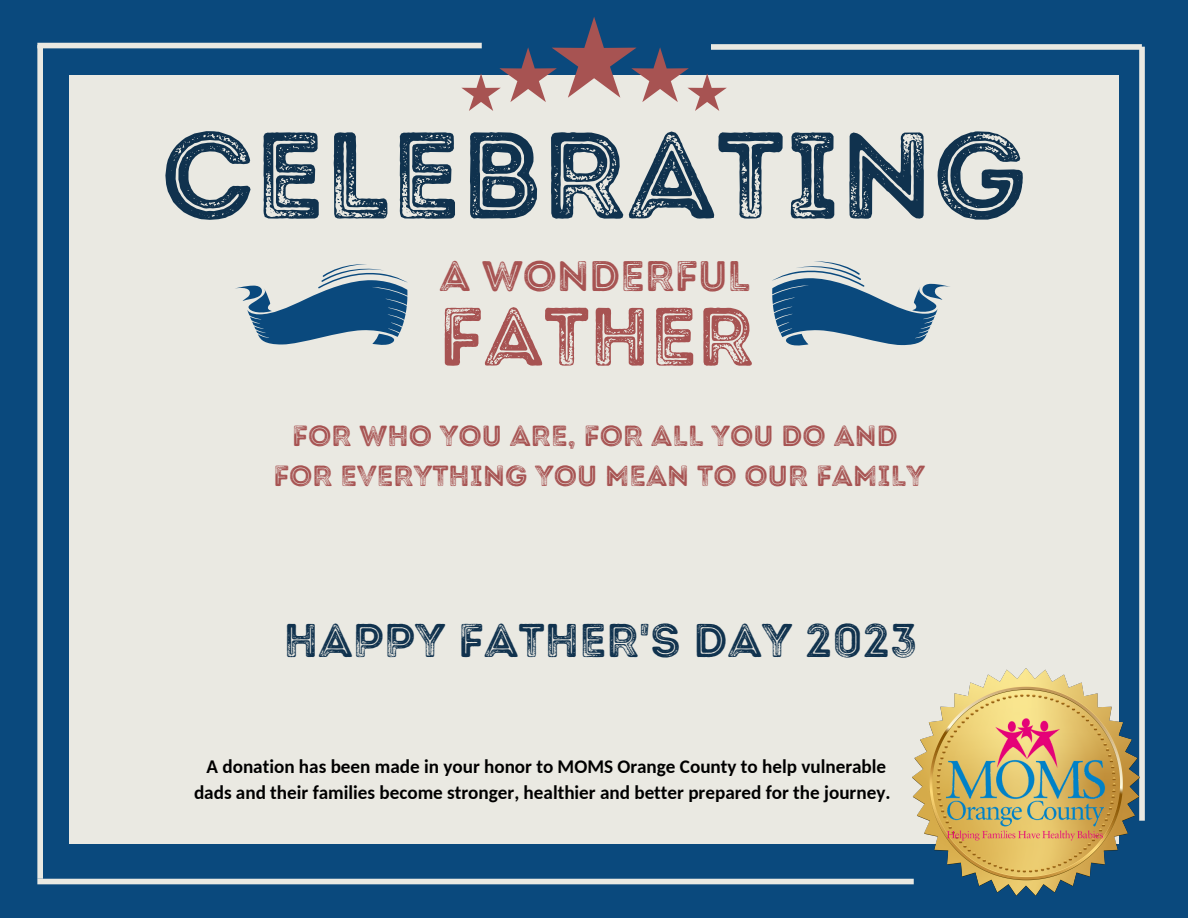
<style>
.page{position:relative;width:1188px;height:918px;background:#0a497d}
.page>*{position:absolute;margin:0;border:0;box-sizing:border-box;transform-origin:0 0}
.t1{font:122.7px "Intro Rust G Base 2 Line";color:#10324e}
.t2{font:82.5px "Intro Rust G Base 2 Line";color:#a75352}
.t3{font:47.4px "Intro Rust G Base 2 Line";color:#10324e}
.t4{font:42.75px "Intro Rust G Base 2 Line";color:#a75352}
.t5{font:29.1px "Intro Rust G Base 2 Line";color:#a75352}
.t6{font:700 19.2px "Carlito";color:#000}
</style>
<div class="page">
<div style="left:69px;top:75px;width:1050px;height:768px;background:#eae9e2"></div>
<svg style="left:235px;top:264px;width:173px;height:81px"></svg>
<svg style="left:772px;top:261px;width:178px;height:85px"></svg>
<div style="left:37px;top:43px;width:445px;height:5px;background:#eae9e2"></div>
<svg style="left:461px;top:17px;width:266px;height:94px"></svg>
<div style="left:37px;top:879px;width:877px;height:5px;background:#eae9e2"></div>
<div style="left:1139px;top:47px;width:6px;height:774px;background:#eae9e2"></div>
<div style="left:37px;top:45px;width:6px;height:834px;background:#eae9e2"></div>
<div style="left:711px;top:44px;width:431px;height:6px;background:#eae9e2"></div>
<img style="left:912px;top:669px;width:228px;height:227px">
<img style="left:943px;top:711px;width:165px;height:143px">
<p class="t1" style="left:161px;top:102px;width:868px">CELEBRATING</p>
<p class="t4" style="left:440px;top:250px;width:313px">A WONDERFUL</p>
<p class="t2" style="left:439px;top:287px;width:317px">FATHER</p>
<p class="t5" style="left:292px;top:418px;width:607px">FOR WHO YOU ARE, FOR ALL YOU DO AND</p>
<p class="t5" style="left:273px;top:458px;width:653px">FOR EVERYTHING YOU MEAN TO OUR FAMILY</p>
<p class="t3" style="left:284px;top:612px;width:635px">HAPPY FATHER'S DAY 2023</p>
<p class="t6" style="left:207px;top:759px;width:681px">A donation has been made in your honor to MOMS Orange County to help vulnerable</p>
<p class="t6" style="left:194px;top:785px;width:698px">dads and their families become stronger, healthier and better prepared for the journey.</p>
</div>
